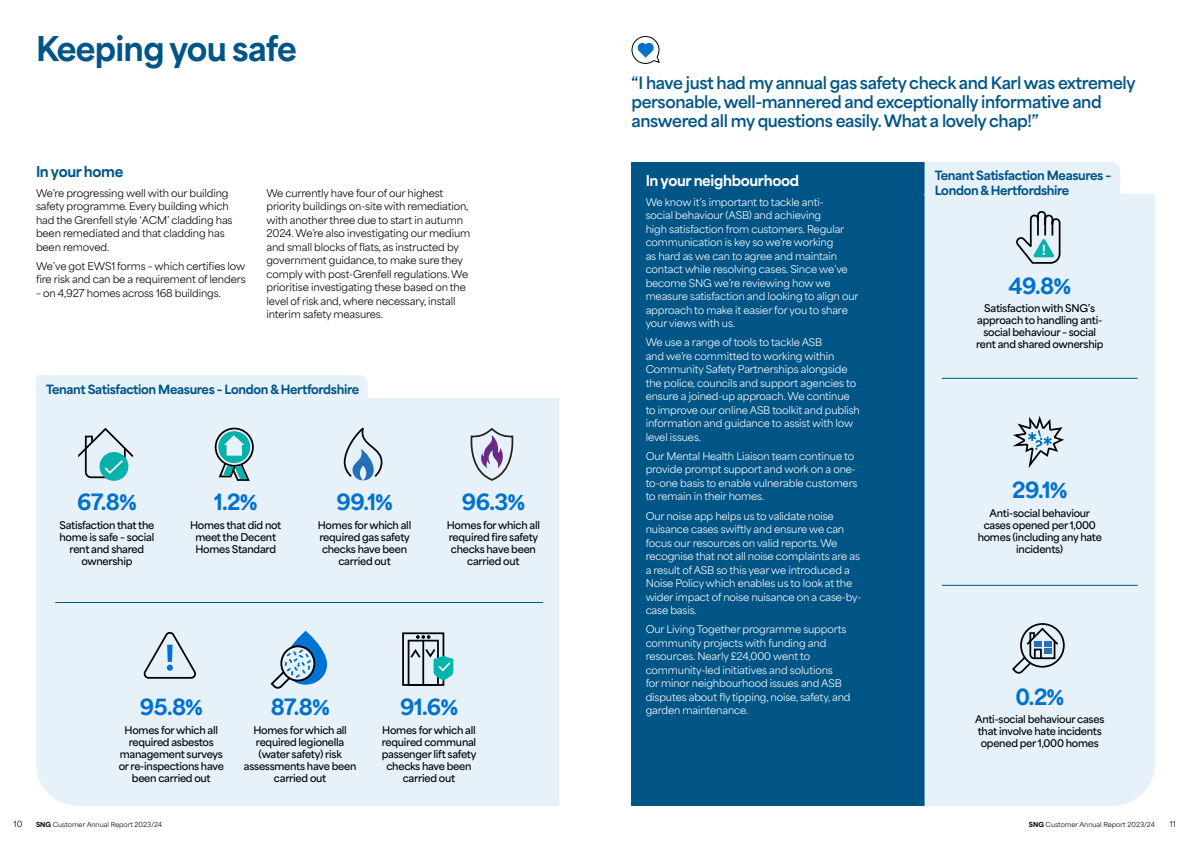
<style>
.page{position:relative;width:1191px;height:842px;background:#fff}
.page>*{position:absolute;margin:0;border:0;box-sizing:border-box;transform-origin:0 0}
.t1{font:800 32px "Area Normal";letter-spacing:-.025em;color:#005587}
.t2{font:800 21px "Area Normal";letter-spacing:-.025em;color:#0072ce}
.t3{font:700 16px/19.2px "Area Normal";letter-spacing:-.025em;color:#005587}
.t4{font:800 14px "Area Normal";letter-spacing:-.025em;color:#fff}
.t5{font:800 14px "Area Normal";letter-spacing:-.025em;color:#005587}
.t6{font:800 12px/14.4px "Area Normal";letter-spacing:-.03em;color:#005587}
.t7{font:10px/13.5px "Area Normal";letter-spacing:-.015em;color:#fff}
.t8{font:600 10px/12px "Area Normal";letter-spacing:-.025em;color:#000;text-align:center}
.t9{font:10px/13.5px "Area Normal";letter-spacing:-.015em;color:#000}
.t10{font:8px "Area Normal";color:#000}
.t11{font:6.5px "Area Normal";color:#000}
.s1{font-weight:800}
</style>
<div class="page">
<div style="left:36px;top:375px;width:332px;height:23px;background:#e6f1fa"></div>
<div style="left:36px;top:398px;width:523px;height:408px;background:#e6f1fa"></div>
<svg style="left:631px;top:36px;width:29px;height:28px"></svg>
<div style="left:631px;top:162px;width:293px;height:644px;background:#005587"></div>
<div style="left:924px;top:194px;width:231px;height:612px;background:#e6f1fa"></div>
<div style="left:924px;top:162px;width:196px;height:34px;background:#e6f1fa"></div>
<svg style="left:1016px;top:210px;width:45px;height:55px;background:#adc3c9"></svg>
<svg style="left:1010px;top:622px;width:55px;height:54px;background:#b2bfc9"></svg>
<svg style="left:1010px;top:414px;width:56px;height:56px;background:#bfccd6"></svg>
<hr style="left:941px;top:378px;width:196px;height:1px;background:#005587">
<hr style="left:941px;top:585px;width:196px;height:1px;background:#005587">
<svg style="left:100px;top:452px;width:28px;height:29px"></svg>
<svg style="left:79px;top:428px;width:53px;height:51px;background:#9fcbd0"></svg>
<svg style="left:143px;top:631px;width:54px;height:48px;background:#c3d2de"></svg>
<svg style="left:214px;top:427px;width:41px;height:55px;background:#80babd"></svg>
<svg style="left:343px;top:426px;width:40px;height:54px;background:#b1c6d8"></svg>
<svg style="left:470px;top:429px;width:46px;height:53px;background:#c0c1d3"></svg>
<svg style="left:270px;top:631px;width:57px;height:58px;background:#98bcdc"></svg>
<div style="left:402px;top:632px;width:42px;height:54px;border:2px solid #000"></div>
<div style="left:408px;top:640px;width:31px;height:46px;border:2px solid #000"></div>
<hr style="left:422px;top:641px;width:2px;height:44px;background:#000">
<svg style="left:416px;top:635px;width:14px;height:4px"></svg>
<svg style="left:409px;top:647px;width:44px;height:34px"></svg>
<hr style="left:55px;top:602px;width:488px;height:1px;background:#005587">
<h1 class="t1" style="left:36px;top:20px;width:262px">Keeping you safe</h1>
<h3 class="t5" style="left:36px;top:159px;width:89px">In your home</h3>
<p class="t9" style="left:36px;top:185px;width:198px">We’re progressing well with our building safety programme. Every building which had the Grenfell style ‘ACM’ cladding has been remediated and that cladding has been removed.</p>
<p class="t9" style="left:36px;top:258px;width:211px">We’ve got EWS1 forms – which certifies low fire risk and can be a requirement of lenders</p>
<p class="t9" style="left:36px;top:285px;width:186px">– on 4,927 homes across 168 buildings.</p>
<p class="t9" style="left:266px;top:185px;width:205px">We currently have four of our highest priority buildings on-site with remediation, with another three due to start in autumn 2024. We’re also investigating our medium and small blocks of flats, as instructed by government guidance, to make sure they comply with post-Grenfell regulations. We prioritise investigating these based on the level of risk and, where necessary, install interim safety measures.</p>
<p class="t6" style="left:46px;top:380px;width:315px">Tenant Satisfaction Measures – London &amp; Hertfordshire</p>
<h2 class="t2" style="left:77px;top:483px;width:61px">67.8%</h2>
<p class="t8" style="left:59px;top:518px;width:96px">Satisfaction that the home is safe – social rent and shared ownership</p>
<h2 class="t2" style="left:214px;top:483px;width:45px">1.2%</h2>
<p class="t8" style="left:190px;top:518px;width:93px">Homes that did not meet the Decent<br>Homes Standard</p>
<h2 class="t2" style="left:336px;top:483px;width:58px">99.1%</h2>
<p class="t8" style="left:318px;top:518px;width:95px">Homes for which all required gas safety checks have been carried out</p>
<h2 class="t2" style="left:462px;top:483px;width:65px">96.3%</h2>
<p class="t8" style="left:447px;top:518px;width:95px">Homes for which all required fire safety checks have been carried out</p>
<h2 class="t2" style="left:140px;top:688px;width:65px">95.8%</h2>
<p class="t8" style="left:119px;top:723px;width:107px">Homes for which all required asbestos management surveys or re-inspections have been carried out</p>
<h2 class="t2" style="left:271px;top:688px;width:60px">87.8%</h2>
<p class="t8" style="left:244px;top:723px;width:114px">Homes for which all required legionella (water safety) risk assessments have been carried out</p>
<h2 class="t2" style="left:400px;top:688px;width:59px">91.6%</h2>
<p class="t8" style="left:382px;top:723px;width:96px">Homes for which all required communal passenger lift safety checks have been carried out</p>
<h3 class="t3" style="left:631px;top:71px;width:506px">“I have just had my annual gas safety check and Karl was extremely personable, well-mannered and exceptionally informative and answered all my questions easily. What a lovely chap!”</h3>
<h3 class="t4" style="left:645px;top:168px;width:155px">In your neighbourhood</h3>
<p class="t7" style="left:645px;top:194px;width:214px">We know it’s important to tackle anti-<br>social behaviour (ASB) and achieving<br>high satisfaction from customers. Regular communication is key so we’re working<br>as hard as we can to agree and maintain contact while resolving cases. Since we’ve become SNG we’re reviewing how we measure satisfaction and looking to align our approach to make it easier for you to share your views with us.</p>
<p class="t7" style="left:645px;top:334px;width:216px">We use a range of tools to tackle ASB<br>and we’re committed to working within Community Safety Partnerships alongside the police, councils and support agencies to ensure a joined-up approach. We continue to improve our online ASB toolkit and publish information and guidance to assist with low level issues.</p>
<p class="t7" style="left:645px;top:448px;width:213px">Our Mental Health Liaison team continue to provide prompt support and work on a one&shy;to-one basis to enable vulnerable customers to remain in their homes.</p>
<p class="t7" style="left:645px;top:508px;width:217px">Our noise app helps us to validate noise nuisance cases swiftly and ensure we can focus our resources on valid reports. We recognise that not all noise complaints are as a result of ASB so this year we introduced a Noise Policy which enables us to look at the wider impact of noise nuisance on a case-by&shy;case basis.</p>
<p class="t7" style="left:645px;top:621px;width:206px">Our Living Together programme supports community projects with funding and resources. Nearly £24,000 went to community-led initiatives and solutions<br>for minor neighbourhood issues and ASB disputes about fly tipping, noise, safety, and garden maintenance.</p>
<p class="t6" style="left:934px;top:167px;width:178px">Tenant Satisfaction Measures –<br>London &amp; Hertfordshire</p>
<h2 class="t2" style="left:1008px;top:267px;width:64px">49.8%</h2>
<p class="t8" style="left:976px;top:301px;width:129px">Satisfaction with SNG’s approach to handling anti&shy;social behaviour – social rent and shared ownership</p>
<h2 class="t2" style="left:1012px;top:471px;width:57px">29.1%</h2>
<p class="t8" style="left:977px;top:506px;width:126px">Anti-social behaviour cases opened per 1,000 homes (including any hate incidents)</p>
<h2 class="t2" style="left:1015px;top:678px;width:50px">0.2%</h2>
<p class="t8" style="left:975px;top:712px;width:131px;text-align:left">Anti-social behaviour cases that involve hate incidents opened per 1,000 homes</p>
<p class="t10" style="left:14px;top:817px;width:10px">10</p>
<p class="t11" style="left:36px;top:818px;width:128px"><span class="s1">SNG</span> Customer Annual Report 2023/24</p>
<p class="t11" style="left:1028px;top:818px;width:128px"><span class="s1">SNG</span> Customer Annual Report 2023/24</p>
<p class="t10" style="left:1169px;top:817px;width:8px">11</p>
</div>
